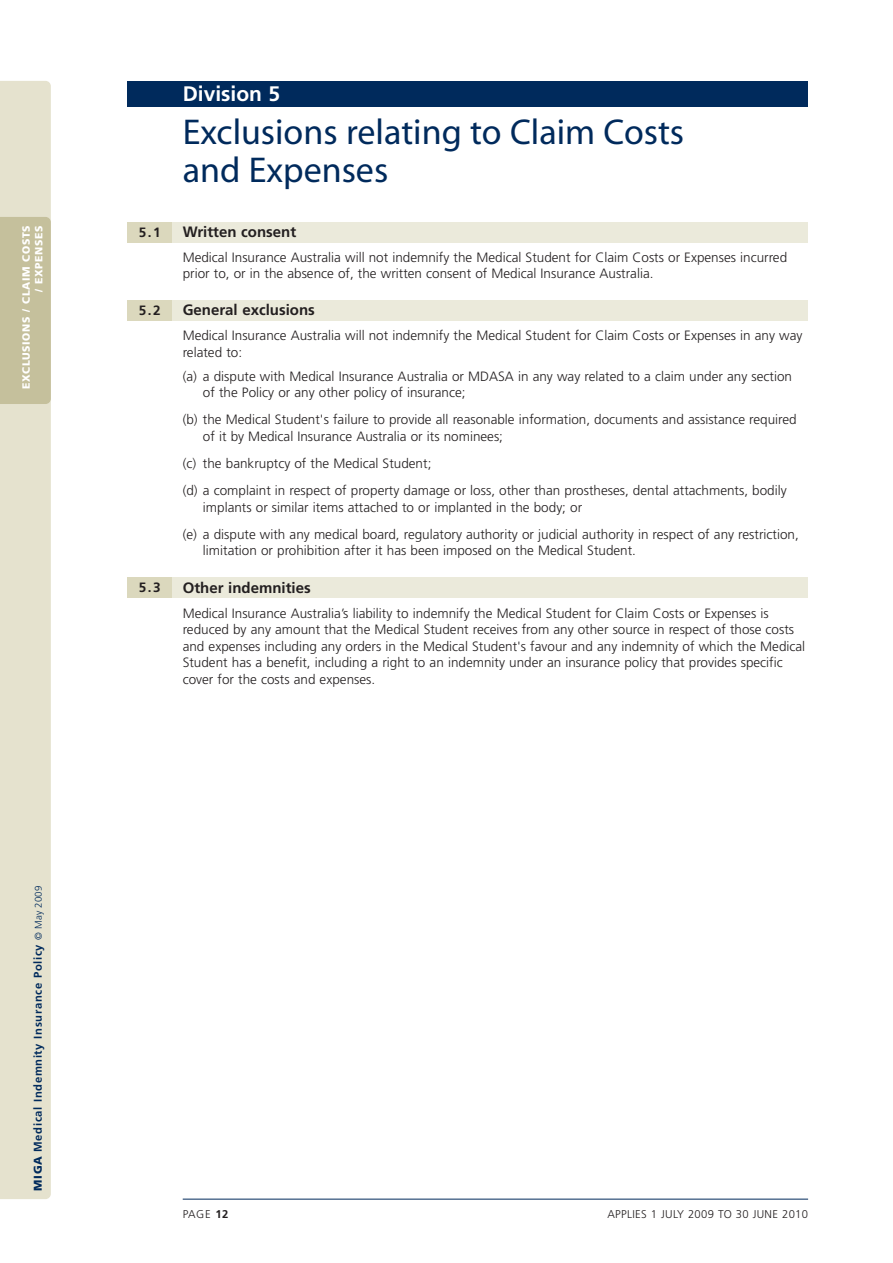
<style>
.page{position:relative;width:893px;height:1263px;background:#fff}
.page>*{position:absolute;margin:0;border:0;box-sizing:border-box;transform-origin:0 0}
.t1{font:36px/37.5px "Myriad";color:#002a5c}
.t2{font:700 21px "Frutiger";color:#fff}
.t3{font:700 15px "Frutiger";color:#231f20}
.t4{font:300 13.5px/16.5px "Frutiger";color:#231f20}
.t5{font:700 13.5px "Frutiger";color:#231f20}
.t6{font:700 11.25px "Frutiger";letter-spacing:.055em;color:#002a5c}
.t7{font:300 11.25px "Frutiger";letter-spacing:.03em;color:#231f20}
.t8{font:900 10.5px/12.6px "Frutiger";letter-spacing:.06em;color:#fff;text-align:right}
.s1{font-weight:900}
.s2{font-weight:300;font-size:9.75px}
.s3{font-weight:700}
</style>
<div class="page">
<div style="left:127px;top:577px;width:681px;height:21px;background:#ebeadb"></div>
<div style="left:127px;top:577px;width:45px;height:21px;background:#dbd8bd"></div>
<div style="left:127px;top:222px;width:681px;height:20px;background:#ebeadb"></div>
<div style="left:127px;top:300px;width:681px;height:21px;background:#ebeadb"></div>
<hr style="left:183px;top:1199px;width:625px;height:1px;background:#002a5c">
<div style="left:127px;top:222px;width:45px;height:20px;background:#dbd8bd"></div>
<div style="left:127px;top:300px;width:45px;height:21px;background:#dbd8bd"></div>
<div style="left:0;top:81px;width:51px;height:1118px;background:#e5e2ce"></div>
<div style="left:0;top:217px;width:51px;height:187px;background:#c5c09c"></div>
<div style="left:127px;top:81px;width:681px;height:25px;background:#002a5c"></div>
<p class="t8" style="left:21px;top:389px;width:165px;rotate:-90deg">EXCLUSIONS / CLAIM COSTS / EXPENSES</p>
<p class="t6" style="left:33px;top:1191px;width:307px;rotate:-90deg"><span class="s1">MIGA</span> Medical Indemnity Insurance Policy <span class="s2">© May 2009</span></p>
<p class="t5" style="left:139px;top:227px;width:23px">5.1</p>
<p class="t5" style="left:139px;top:305px;width:23px">5.2</p>
<p class="t5" style="left:139px;top:582px;width:23px">5.3</p>
<h2 class="t2" style="left:183px;top:85px;width:99px">Division 5</h2>
<h1 class="t1" style="left:183px;top:116px;width:503px">Exclusions relating to Claim Costs and Expenses</h1>
<p class="t3" style="left:183px;top:225px;width:115px">Written consent</p>
<p class="t4" style="left:183px;top:250px;width:606px">Medical Insurance Australia will not indemnify the Medical Student for Claim Costs or Expenses incurred prior to, or in the absence of, the written consent of Medical Insurance Australia.</p>
<p class="t3" style="left:183px;top:304px;width:134px">General exclusions</p>
<p class="t4" style="left:183px;top:329px;width:621px">Medical Insurance Australia will not indemnify the Medical Student for Claim Costs or Expenses in any way related to:</p>
<p class="t4" style="left:203px;top:369px;width:590px;text-indent:-20px">(a) a dispute with Medical Insurance Australia or MDASA in any way related to a claim under any section of the Policy or any other policy of insurance;</p>
<p class="t4" style="left:203px;top:413px;width:595px;text-indent:-20px">(b) the Medical Student's failure to provide all reasonable information, documents and assistance required of it by Medical Insurance Australia or its nominees;</p>
<p class="t4" style="left:183px;top:451px;width:605px;line-height:27.2px">(c) the bankruptcy of the Medical Student;<br>(d) a complaint in respect of property damage or loss, other than prostheses, dental attachments, bodily</p>
<p class="t4" style="left:183px;top:495px;width:617px;line-height:27.2px;text-indent:20px">implants or similar items attached to or implanted in the body; or<br>(e) a dispute with any medical board, regulatory authority or judicial authority in respect of any restriction,</p>
<p class="t4" style="left:203px;top:543px;width:434px">limitation or prohibition after it has been imposed on the Medical Student.</p>
<p class="t3" style="left:183px;top:581px;width:129px">Other indemnities</p>
<p class="t4" style="left:183px;top:606px;width:624px">Medical Insurance Australia’s liability to indemnify the Medical Student for Claim Costs or Expenses is reduced by any amount that the Medical Student receives from any other source in respect of those costs and expenses including any orders in the Medical Student's favour and any indemnity of which the Medical Student has a benefit, including a right to an indemnity under an insurance policy that provides specific cover for the costs and expenses.</p>
<p class="t7" style="left:183px;top:1210px;width:47px">PAGE <span class="s3">12</span></p>
<p class="t7" style="left:607px;top:1210px;width:202px">APPLIES 1 JULY 2009 TO 30 JUNE 2010</p>
</div>
